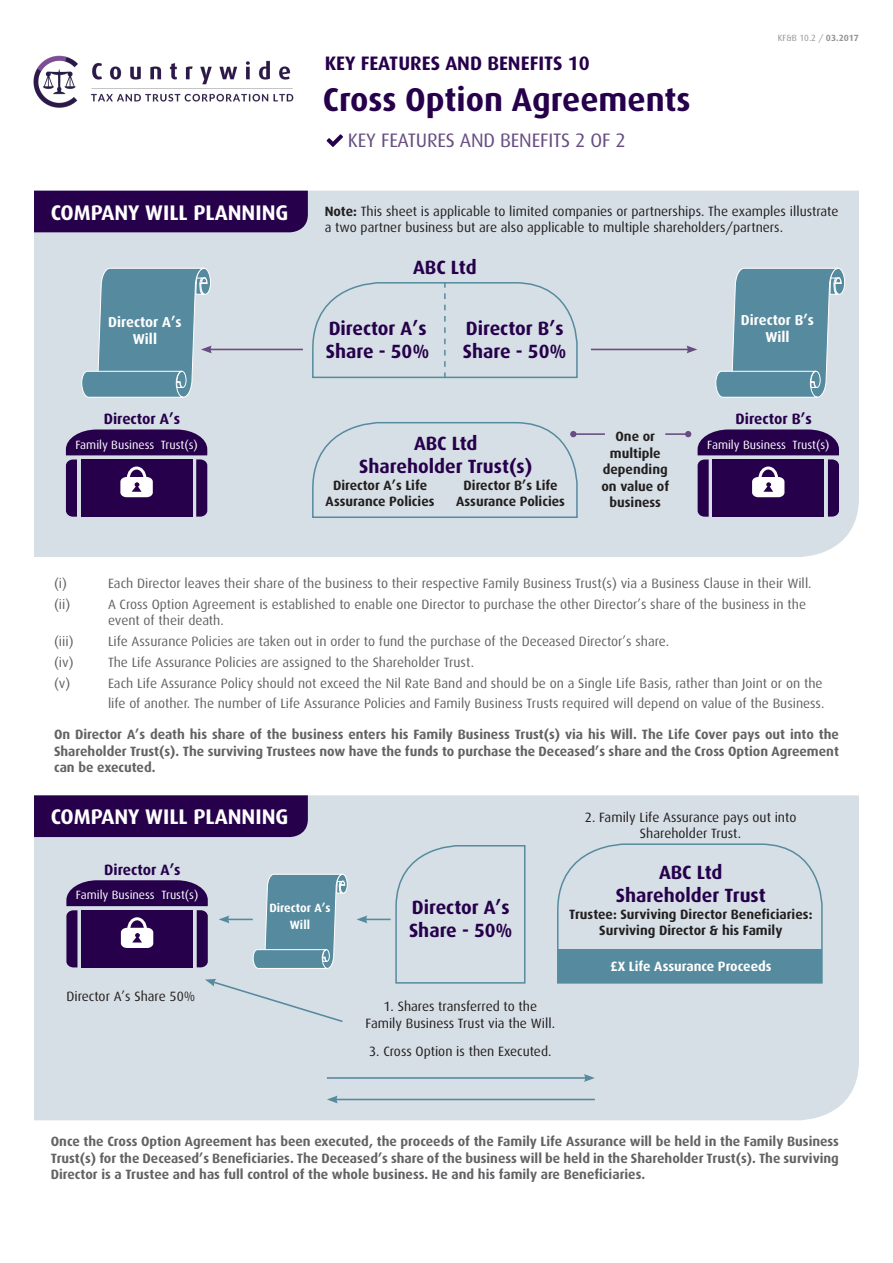
<style>
.page{position:relative;width:893px;height:1263px;background:#fff}
.page>*{position:absolute;margin:0;border:0;box-sizing:border-box;transform-origin:0 0}
.Headline{font:700 33px "Dax";color:#26004b}
.t1{font:700 21.15px "Dax";color:#fff}
.t2{font:19.5px "Dax";letter-spacing:-.01em;color:#674d81}
.t3{font:700 19.5px "Dax";color:#26004b}
.t4{font:700 19.2px "Dax";color:#26004b}
.t5{font:700 15px "Dax";color:#26004b}
.t6{font:700 14.4px/16.8px "Dax";color:#fff;text-align:center}
.Body_Copy{font:13.5px/16.5px "Dax";color:#636366}
.Body_Copy-2{font:700 13.5px/16.5px "Dax";color:#636366;text-align:justify}
.Body_Copy-3{font:13.5px/16.5px "Dax";color:#231f20;text-align:center}
.Body_Copy-4{font:700 13.5px/16.5px "Dax";color:#231f20;text-align:center}
.Body_Copy-5{font:700 13.5px "Dax";color:#fff}
.t7{font:12px "Dax";color:#fff}
.t8{font:700 12px/16.8px "Dax";color:#fff;text-align:center}
.t9{font:9px "Dax";color:#939598}
.s1{font-weight:700}
</style>
<div class="page">
<img style="left:33px;top:55px;width:261px;height:53px">
<div style="left:34px;top:191px;width:825px;height:366px;background:#d6dfe5"></div>
<div style="left:34px;top:795px;width:825px;height:325px;background:#d6dfe5"></div>
<div style="left:34px;top:191px;width:274px;height:41px;background:#26004b"></div>
<div style="left:34px;top:795px;width:274px;height:42px;background:#26004b"></div>
<hr style="left:591px;top:349px;width:98px;height:1px;background:#674d81">
<svg style="left:686px;top:345px;width:11px;height:8px"></svg>
<hr style="left:209px;top:349px;width:94px;height:1px;background:#674d81">
<svg style="left:556px;top:843px;width:267px;height:141px;background:#b5c9d2"></svg>
<div style="left:311px;top:281px;width:267px;height:98px;background:#d6dfe5"></div>
<hr style="left:573px;top:433px;width:32px;height:2px;background:#674d81">
<div style="left:311px;top:421px;width:267px;height:98px;background:#d6dfe5"></div>
<hr style="left:665px;top:433px;width:23px;height:2px;background:#674d81">
<svg style="left:685px;top:431px;width:6px;height:6px"></svg>
<hr style="left:335px;top:1099px;width:260px;height:1px;background:#568a9e">
<svg style="left:327px;top:1095px;width:11px;height:8px"></svg>
<div style="left:357px;top:844px;width:169px;height:140px;background:#d6dfe5"></div>
<hr style="left:327px;top:1077px;width:259px;height:2px;background:#568a9e">
<svg style="left:584px;top:1074px;width:11px;height:8px"></svg>
<svg style="left:327px;top:134px;width:16px;height:13px"></svg>
<svg style="left:66px;top:429px;width:141px;height:88px;background:#422363"></svg>
<svg style="left:698px;top:429px;width:141px;height:88px;background:#452665"></svg>
<svg style="left:81px;top:267px;width:131px;height:131px;background:#7ba3b2"></svg>
<svg style="left:715px;top:267px;width:130px;height:131px;background:#7aa2b2"></svg>
<svg style="left:66px;top:873px;width:282px;height:150px;background:#979bb4"></svg>
<p class="t1" style="left:51px;top:200px;width:239px">COMPANY WILL PLANNING</p>
<p class="t3" style="left:325px;top:52px;width:267px">KEY FEATURES AND BENEFITS 10</p>
<p class="Headline" style="left:323px;top:81px;width:369px">Cross Option Agreements</p>
<p class="t2" style="left:348px;top:129px;width:279px">KEY FEATURES AND BENEFITS 2 OF 2</p>
<p class="t9" style="left:778px;top:33px;width:83px">KF&amp;B 10.2 / <span class="s1">03.2017</span></p>
<p class="Body_Copy-3" style="left:325px;top:203px;width:515px;text-align:left"><span class="s1">Note:</span> This sheet is applicable to limited companies or partnerships. The examples illustrate a two partner business but are also applicable to multiple shareholders/partners.</p>
<p class="t4" style="left:413px;top:256px;width:65px">ABC Ltd</p>
<p class="t6" style="left:108px;top:314px;width:75px">Director A’s<br>Will</p>
<p class="t6" style="left:741px;top:312px;width:75px">Director B’s<br>Will</p>
<p class="t4" style="left:329px;top:317px;width:99px">Director A’s</p>
<p class="t4" style="left:326px;top:340px;width:105px">Share - 50%</p>
<p class="t4" style="left:466px;top:317px;width:99px">Director B’s</p>
<p class="t4" style="left:463px;top:340px;width:105px">Share - 50%</p>
<p class="t5" style="left:104px;top:411px;width:78px">Director A’s</p>
<p class="t7" style="left:75px;top:438px;width:124px">Family Business Trust(s)</p>
<p class="t4" style="left:414px;top:432px;width:65px">ABC Ltd</p>
<p class="t4" style="left:359px;top:455px;width:175px">Shareholder Trust(s)</p>
<p class="Body_Copy-4" style="left:326px;top:477px;width:110px">Director A’s Life<br>Assurance Policies</p>
<p class="Body_Copy-4" style="left:456px;top:477px;width:110px">Director B’s Life<br>Assurance Policies</p>
<p class="Body_Copy-4" style="left:601px;top:428px;width:69px">One or multiple depending on value of business</p>
<p class="t5" style="left:735px;top:411px;width:78px">Director B’s</p>
<p class="t7" style="left:707px;top:438px;width:124px">Family Business Trust(s)</p>
<p class="Body_Copy" style="left:54px;top:575px;width:15px">(i)</p>
<p class="Body_Copy" style="left:108px;top:575px;width:705px">Each Director leaves their share of the business to their respective Family Business Trust(s) via a Business Clause in their Will.</p>
<p class="Body_Copy" style="left:54px;top:596px;width:18px">(ii)</p>
<p class="Body_Copy" style="left:108px;top:596px;width:699px">A Cross Option Agreement is established to enable one Director to purchase the other Director’s share of the business in the event of their death.</p>
<p class="Body_Copy" style="left:54px;top:633px;width:21px">(iii)</p>
<p class="Body_Copy" style="left:108px;top:633px;width:563px">Life Assurance Policies are taken out in order to fund the purchase of the Deceased Director’s share.</p>
<p class="Body_Copy" style="left:54px;top:654px;width:21px">(iv)</p>
<p class="Body_Copy" style="left:108px;top:654px;width:368px">The Life Assurance Policies are assigned to the Shareholder Trust.</p>
<p class="Body_Copy" style="left:54px;top:675px;width:18px">(v)</p>
<p class="Body_Copy" style="left:108px;top:675px;width:716px">Each Life Assurance Policy should not exceed the Nil Rate Band and should be on a Single Life Basis, rather than Joint or on the</p>
<p class="Body_Copy" style="left:108px;top:695px;width:718px">life of another. The number of Life Assurance Policies and Family Business Trusts required will depend on value of the Business.</p>
<p class="Body_Copy-2" style="left:54px;top:726px;width:786px">On Director A’s death his share of the business enters his Family Business Trust(s) via his Will. The Life Cover pays out into the Shareholder Trust(s). The surviving Trustees now have the funds to purchase the Deceased’s share and the Cross Option Agreement can be executed.</p>
<p class="t1" style="left:51px;top:805px;width:239px">COMPANY WILL PLANNING</p>
<p class="Body_Copy-3" style="left:585px;top:809px;width:213px">2. Family Life Assurance pays out into<br>Shareholder Trust.</p>
<p class="t5" style="left:104px;top:861px;width:78px">Director A’s</p>
<p class="t7" style="left:76px;top:889px;width:124px">Family Business Trust(s)</p>
<p class="t8" style="left:269px;top:900px;width:63px">Director A’s<br>Will</p>
<p class="t4" style="left:412px;top:897px;width:99px">Director A’s</p>
<p class="t4" style="left:409px;top:920px;width:105px">Share - 50%</p>
<p class="t4" style="left:659px;top:861px;width:65px">ABC Ltd</p>
<p class="t4" style="left:616px;top:884px;width:151px">Shareholder Trust</p>
<p class="Body_Copy-4" style="left:569px;top:906px;width:245px">Trustee: Surviving Director Beneficiaries:<br>Surviving Director &amp; his Family</p>
<p class="Body_Copy-5" style="left:610px;top:959px;width:163px">£X Life Assurance Proceeds</p>
<p class="Body_Copy-3" style="left:66px;top:988px;width:130px">Director A’s Share 50%</p>
<p class="Body_Copy-3" style="left:366px;top:998px;width:191px">1. Shares transferred to the<br>Family Business Trust via the Will.</p>
<p class="Body_Copy-3" style="left:369px;top:1043px;width:184px">3. Cross Option is then Executed.</p>
<p class="Body_Copy-2" style="left:51px;top:1133px;width:790px">Once the Cross Option Agreement has been executed, the proceeds of the Family Life Assurance will be held in the Family Business Trust(s) for the Deceased’s Beneficiaries. The Deceased’s share of the business will be held in the Shareholder Trust(s). The surviving Director is a Trustee and has full control of the whole business. He and his family are Beneficiaries.</p>
</div>
